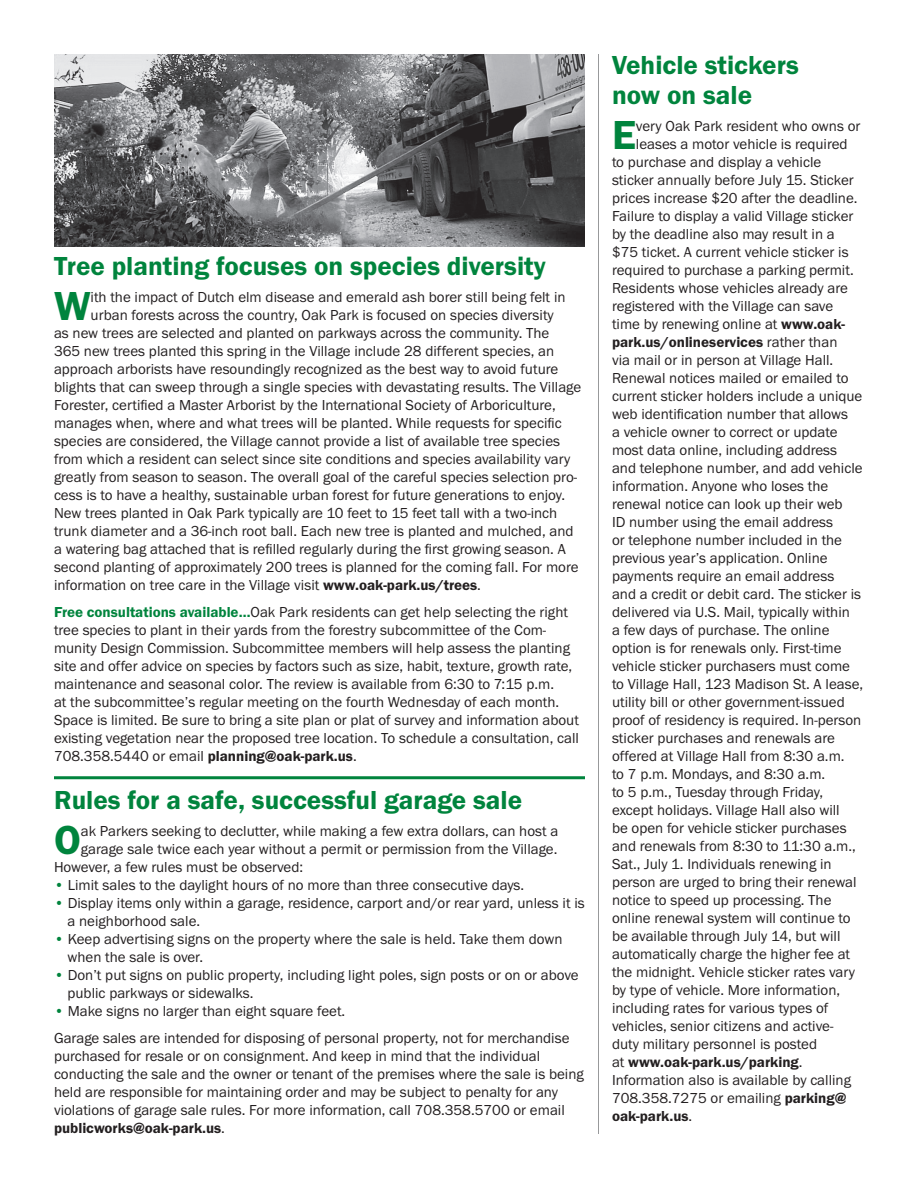
<style>
.page{position:relative;width:918px;height:1188px;background:#fff}
.page>*{position:absolute;margin:0;border:0;box-sizing:border-box;transform-origin:0 0}
.t1{font:600 42px "Franklin Gothic EF";color:#00843d}
.t2{font:600 27px "Franklin Gothic EF";color:#00843d}
.t3{font:15px/18px "Franklin Gothic EF";color:#231f20}
.t4{font:600 15px "Franklin Gothic EF";color:#231f20}
.s1{font-weight:600}
.s2{font-weight:600;color:#00843d}
.s3{color:#00843d}
.s4{font-weight:400}
</style>
<div class="page">
<hr style="left:54px;top:776px;width:531px;height:3px;background:#00843d">
<hr style="left:598px;top:54px;width:1px;height:1080px;background:#6c6d70">
<img style="left:54px;top:54px;width:531px;height:192px">
<p class="t2" style="left:54px;top:251px;width:493px">Tree planting focuses on species diversity</p>
<p class="t1" style="left:54px;top:282px;width:38px">W</p>
<p class="t3" style="left:91px;top:289px;width:476px">ith the impact of Dutch elm disease and emerald ash borer still being felt in</p>
<p class="t3" style="left:91px;top:307px;width:465px">urban forests across the country, Oak Park is focused on species diversity</p>
<p class="t3" style="left:54px;top:325px;width:497px">as new trees are selected and planted on parkways across the community. The</p>
<p class="t3" style="left:54px;top:343px;width:502px">365 new trees planted this spring in the Village include 28 different species, an</p>
<p class="t3" style="left:54px;top:361px;width:506px">approach arborists have resoundingly recognized as the best way to avoid future</p>
<p class="t3" style="left:54px;top:379px;width:529px">blights that can sweep through a single species with devastating results. The Village</p>
<p class="t3" style="left:54px;top:397px;width:503px">Forester, certified a Master Arborist by the International Society of Arboriculture,</p>
<p class="t3" style="left:54px;top:415px;width:509px">manages when, where and what trees will be planted. While requests for specific</p>
<p class="t3" style="left:54px;top:433px;width:508px">species are considered, the Village cannot provide a list of available tree species</p>
<p class="t3" style="left:54px;top:451px;width:518px">from which a resident can select since site conditions and species availability vary</p>
<p class="t3" style="left:54px;top:469px;width:525px">greatly from season to season. The overall goal of the careful species selection pro-</p>
<p class="t3" style="left:54px;top:487px;width:513px">cess is to have a healthy, sustainable urban forest for future generations to enjoy.</p>
<p class="t3" style="left:54px;top:505px;width:505px">New trees planted in Oak Park typically are 10 feet to 15 feet tall with a two-inch</p>
<p class="t3" style="left:54px;top:523px;width:521px">trunk diameter and a 36-inch root ball. Each new tree is planted and mulched, and</p>
<p class="t3" style="left:54px;top:541px;width:513px">a watering bag attached that is refilled regularly during the first growing season. A</p>
<p class="t3" style="left:54px;top:559px;width:526px">second planting of approximately 200 trees is planned for the coming fall. For more</p>
<p class="t3" style="left:54px;top:577px;width:428px">information on tree care in the Village visit <span class="s1">www.oak-park.us/trees</span>.</p>
<p class="t3" style="left:54px;top:604px;width:527px"><span class="s2">Free consultations available…</span>Oak Park residents can get help selecting the right tree species to plant in their yards from the forestry subcommittee of the Com&shy;munity Design Commission. Subcommittee members will help assess the planting site and offer advice on species by factors such as size, habit, texture, growth rate, maintenance and seasonal color. The review is available from 6:30 to 7:15 p.m.<br>at the subcommittee’s regular meeting on the fourth Wednesday of each month.<br>Space is limited. Be sure to bring a site plan or plat of survey and information about existing vegetation near the proposed tree location. To schedule a consultation, call 708.358.5440 or email <span class="s1">planning@oak-park.us</span>.</p>
<p class="t2" style="left:54px;top:785px;width:470px">Rules for a safe, successful garage sale</p>
<p class="t1" style="left:54px;top:816px;width:28px">O</p>
<p class="t3" style="left:81px;top:823px;width:479px">ak Parkers seeking to declutter, while making a few extra dollars, can host a</p>
<p class="t3" style="left:81px;top:841px;width:478px">garage sale twice each year without a permit or permission from the Village.</p>
<p class="t3" style="left:54px;top:859px;width:251px">However, a few rules must be observed:</p>
<p class="t3" style="left:54px;top:877px;width:472px"><span class="s3">•</span> Limit sales to the daylight hours of no more than three consecutive days.</p>
<p class="t3" style="left:68px;top:895px;width:519px;text-indent:-14px"><span class="s3">•</span> Display items only within a garage, residence, carport and/or rear yard, unless it is a neighborhood sale.</p>
<p class="t3" style="left:68px;top:931px;width:496px;text-indent:-14px"><span class="s3">•</span> Keep advertising signs on the property where the sale is held. Take them down when the sale is over.</p>
<p class="t3" style="left:68px;top:967px;width:513px;text-indent:-14px"><span class="s3">•</span> Don’t put signs on public property, including light poles, sign posts or on or above public parkways or sidewalks.</p>
<p class="t3" style="left:54px;top:1003px;width:293px"><span class="s3">•</span> Make signs no larger than eight square feet.</p>
<p class="t3" style="left:54px;top:1030px;width:531px">Garage sales are intended for disposing of personal property, not for merchandise purchased for resale or on consignment. And keep in mind that the individual conducting the sale and the owner or tenant of the premises where the sale is being held are responsible for maintaining order and may be subject to penalty for any violations of garage sale rules. For more information, call 708.358.5700 or email <span class="s1">publicworks@oak-park.us</span>.</p>
<p class="t2" style="left:612px;top:50px;width:188px">Vehicle stickers</p>
<p class="t2" style="left:612px;top:80px;width:142px">now on sale</p>
<p class="t1" style="left:612px;top:111px;width:25px">E</p>
<p class="t3" style="left:636px;top:118px;width:226px">very Oak Park resident who owns or</p>
<p class="t3" style="left:636px;top:136px;width:213px">leases a motor vehicle is required</p>
<p class="t3" style="left:612px;top:154px;width:211px">to purchase and display a vehicle</p>
<p class="t3" style="left:612px;top:172px;width:243px">sticker annually before July 15. Sticker</p>
<p class="t3" style="left:612px;top:190px;width:247px">prices increase $20 after the deadline.</p>
<p class="t3" style="left:612px;top:208px;width:243px">Failure to display a valid Village sticker</p>
<p class="t3" style="left:612px;top:226px;width:224px">by the deadline also may result in a</p>
<p class="t3" style="left:612px;top:244px;width:238px">$75 ticket. A current vehicle sticker is</p>
<p class="t3" style="left:612px;top:262px;width:243px">required to purchase a parking permit.</p>
<p class="t3" style="left:612px;top:280px;width:237px">Residents whose vehicles already are</p>
<p class="t3" style="left:612px;top:298px;width:223px">registered with the Village can save</p>
<p class="t3" style="left:612px;top:316px;width:235px">time by renewing online at <span class="s1">www.oak-</span></p>
<p class="t4" style="left:612px;top:334px;width:227px">park.us/onlineservices <span class="s4">rather than</span></p>
<p class="t3" style="left:612px;top:352px;width:223px">via mail or in person at Village Hall.</p>
<p class="t3" style="left:612px;top:370px;width:238px">Renewal notices mailed or emailed to</p>
<p class="t3" style="left:612px;top:388px;width:252px">current sticker holders include a unique</p>
<p class="t3" style="left:612px;top:406px;width:237px">web identification number that allows</p>
<p class="t3" style="left:612px;top:424px;width:227px">a vehicle owner to correct or update</p>
<p class="t3" style="left:612px;top:442px;width:227px">most data online, including address</p>
<p class="t3" style="left:612px;top:460px;width:252px">and telephone number, and add vehicle</p>
<p class="t3" style="left:612px;top:478px;width:218px">information. Anyone who loses the</p>
<p class="t3" style="left:612px;top:496px;width:232px">renewal notice can look up their web</p>
<p class="t3" style="left:612px;top:514px;width:223px">ID number using the email address</p>
<p class="t3" style="left:612px;top:532px;width:232px">or telephone number included in the</p>
<p class="t3" style="left:612px;top:550px;width:217px">previous year’s application. Online</p>
<p class="t3" style="left:612px;top:568px;width:224px">payments require an email address</p>
<p class="t3" style="left:612px;top:586px;width:251px">and a credit or debit card. The sticker is</p>
<p class="t3" style="left:612px;top:604px;width:239px">delivered via U.S. Mail, typically within</p>
<p class="t3" style="left:612px;top:622px;width:219px">a few days of purchase. The online</p>
<p class="t3" style="left:612px;top:640px;width:231px">option is for renewals only. First-time</p>
<p class="t3" style="left:612px;top:658px;width:240px">vehicle sticker purchasers must come</p>
<p class="t3" style="left:612px;top:676px;width:253px">to Village Hall, 123 Madison St. A lease,</p>
<p class="t3" style="left:612px;top:694px;width:234px">utility bill or other government-issued</p>
<p class="t3" style="left:612px;top:712px;width:251px">proof of residency is required. In-person</p>
<p class="t3" style="left:612px;top:730px;width:225px">sticker purchases and renewals are</p>
<p class="t3" style="left:612px;top:748px;width:234px">offered at Village Hall from 8:30 a.m.</p>
<p class="t3" style="left:612px;top:766px;width:215px">to 7 p.m. Mondays, and 8:30 a.m.</p>
<p class="t3" style="left:612px;top:784px;width:213px">to 5 p.m., Tuesday through Friday,</p>
<p class="t3" style="left:612px;top:802px;width:229px">except holidays. Village Hall also will</p>
<p class="t3" style="left:612px;top:820px;width:236px">be open for vehicle sticker purchases</p>
<p class="t3" style="left:612px;top:838px;width:245px">and renewals from 8:30 to 11:30 a.m.,</p>
<p class="t3" style="left:612px;top:856px;width:221px">Sat., July 1. Individuals renewing in</p>
<p class="t3" style="left:612px;top:874px;width:246px">person are urged to bring their renewal</p>
<p class="t3" style="left:612px;top:892px;width:221px">notice to speed up processing. The</p>
<p class="t3" style="left:612px;top:910px;width:240px">online renewal system will continue to</p>
<p class="t3" style="left:612px;top:928px;width:230px">be available through July 14, but will</p>
<p class="t3" style="left:612px;top:946px;width:240px">automatically charge the higher fee at</p>
<p class="t3" style="left:612px;top:964px;width:245px">the midnight. Vehicle sticker rates vary</p>
<p class="t3" style="left:612px;top:982px;width:230px">by type of vehicle. More information,</p>
<p class="t3" style="left:612px;top:1000px;width:218px">including rates for various types of</p>
<p class="t3" style="left:612px;top:1018px;width:223px">vehicles, senior citizens and active-</p>
<p class="t3" style="left:612px;top:1036px;width:241px">duty military personnel is posted<br>at <span class="s1">www.oak-park.us/parking</span>.<br>Information also is available by calling<br>708.358.7275 or emailing <span class="s1">parking@ oak-park.us</span>.</p>
</div>
